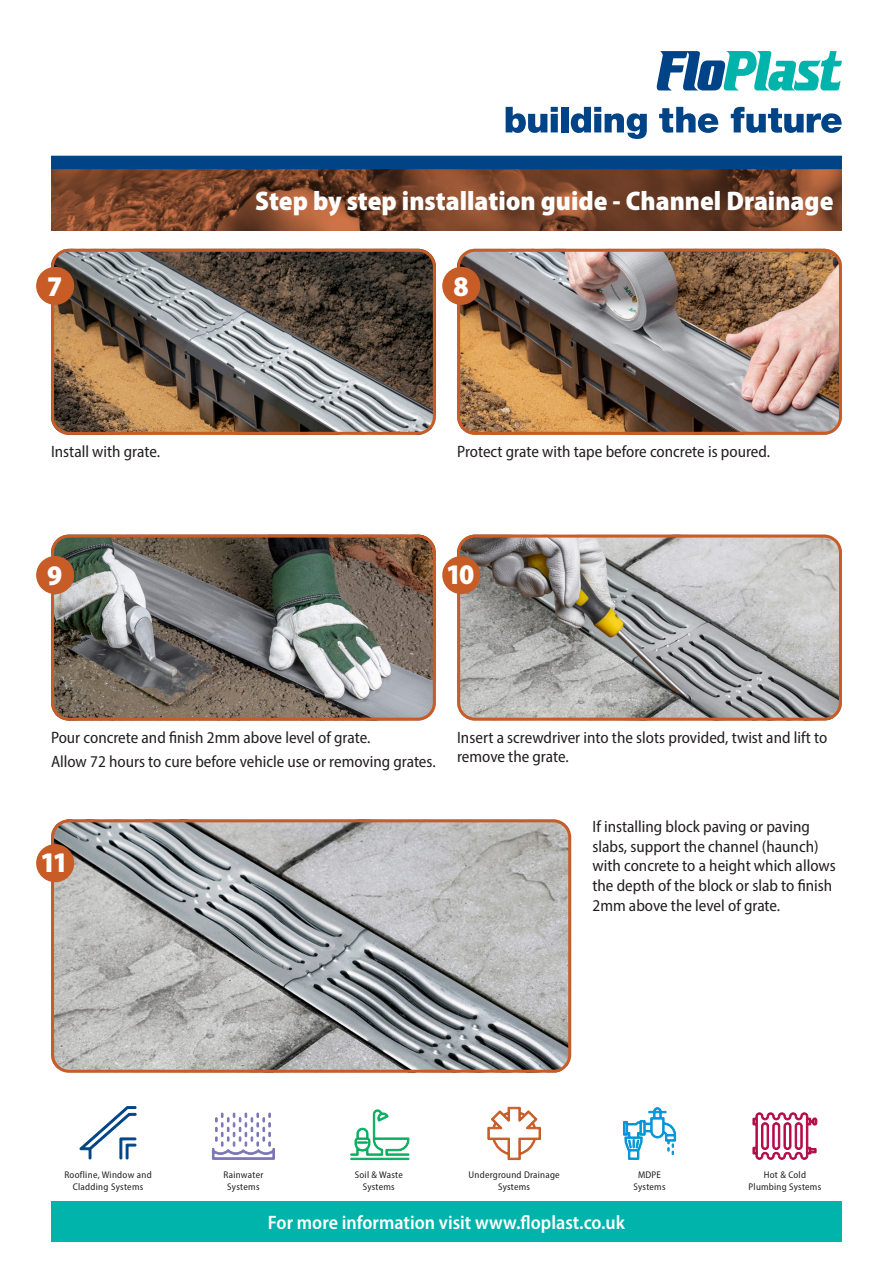
<style>
.page{position:relative;width:893px;height:1263px;background:#fff}
.page>*{position:absolute;margin:0;border:0;box-sizing:border-box;transform-origin:0 0}
.t1{font:900 semi-condensed 28.5px "Myriad Pro";color:#fff}
.t2{font:900 semi-condensed 27px "Myriad Pro";color:#fff}
.t3{font:600 semi-condensed 19.5px "Myriad Pro";color:#fff}
.t4{font:semi-condensed 16.5px/19.8px "Myriad Pro";color:#231f20}
.t5{font:semi-condensed 9.75px/11.7px "Myriad Pro";letter-spacing:.025em;color:#231f20;text-align:center}
</style>
<div class="page">
<svg style="left:506px;top:107px;width:52px;height:26px"></svg>
<div style="left:561px;top:107px;width:7px;height:25px;background:#014387"></div>
<svg style="left:571px;top:107px;width:76px;height:32px"></svg>
<svg style="left:659px;top:107px;width:59px;height:26px"></svg>
<svg style="left:731px;top:107px;width:111px;height:26px"></svg>
<svg style="left:656px;top:51px;width:186px;height:40px"></svg>
<svg style="left:51px;top:169px;width:791px;height:61px;background:#79442a"></svg>
<div style="left:51px;top:156px;width:791px;height:13px;background:#014387"></div>
<img style="left:52px;top:249px;width:380px;height:182px">
<div style="left:51px;top:249px;width:385px;height:186px;border:3px solid #c85c26;border-radius:16px"></div>
<img style="left:461px;top:249px;width:380px;height:182px">
<div style="left:457px;top:249px;width:385px;height:186px;border:3px solid #c85c26;border-radius:16px"></div>
<img style="left:52px;top:535px;width:380px;height:182px">
<div style="left:51px;top:535px;width:385px;height:186px;border:3px solid #c85c26;border-radius:16px"></div>
<img style="left:461px;top:535px;width:380px;height:182px">
<div style="left:457px;top:535px;width:385px;height:186px;border:3px solid #c85c26;border-radius:16px"></div>
<img style="left:55px;top:823px;width:512px;height:246px">
<div style="left:51px;top:819px;width:520px;height:254px;border:3px solid #c85c26;border-radius:16px"></div>
<div style="left:36px;top:267px;width:38px;height:38px;background:#c85c26;border-radius:50%"></div>
<div style="left:36px;top:556px;width:38px;height:38px;background:#c85c26;border-radius:50%"></div>
<div style="left:36px;top:844px;width:38px;height:38px;background:#c85c26;border-radius:50%"></div>
<div style="left:442px;top:267px;width:38px;height:38px;background:#c85c26;border-radius:50%"></div>
<div style="left:442px;top:556px;width:38px;height:38px;background:#c85c26;border-radius:50%"></div>
<div style="left:51px;top:1201px;width:791px;height:41px;background:#00b4ab"></div>
<svg style="left:79px;top:1106px;width:58px;height:53px"></svg>
<svg style="left:350px;top:1109px;width:59px;height:47px"></svg>
<div style="left:350px;top:1158px;width:59px;height:2px;border:1px solid #08ae5f"></div>
<svg style="left:487px;top:1107px;width:54px;height:53px"></svg>
<svg style="left:623px;top:1107px;width:53px;height:53px"></svg>
<svg style="left:752px;top:1112px;width:65px;height:48px"></svg>
<svg style="left:212px;top:1113px;width:63px;height:47px"></svg>
<p class="t1" style="left:47px;top:267px;width:17px">7</p>
<p class="t2" style="left:255px;top:183px;width:580px">Step by step installation guide - Channel Drainage</p>
<p class="t1" style="left:453px;top:267px;width:17px">8</p>
<p class="t4" style="left:51px;top:441px;width:111px">Install with grate.</p>
<p class="t4" style="left:457px;top:441px;width:314px">Protect grate with tape before concrete is poured.</p>
<p class="t1" style="left:47px;top:557px;width:17px">9</p>
<p class="t1" style="left:446px;top:556px;width:30px">10</p>
<p class="t4" style="left:51px;top:727px;width:321px">Pour concrete and finish 2mm above level of grate.</p>
<p class="t4" style="left:51px;top:751px;width:386px">Allow 72 hours to cure before vehicle use or removing grates.</p>
<p class="t1" style="left:40px;top:844px;width:29px">11</p>
<p class="t4" style="left:457px;top:727px;width:372px">Insert a screwdriver into the slots provided, twist and lift to remove the grate.</p>
<p class="t4" style="left:592px;top:816px;width:245px">If installing block paving or paving slabs, support the channel (haunch) with concrete to a height which allows the depth of the block or slab to finish 2mm above the level of grate.</p>
<p class="t5" style="left:64px;top:1169px;width:89px">Roofline, Window and<br>Cladding Systems</p>
<p class="t5" style="left:223px;top:1169px;width:41px">Rainwater<br>Systems</p>
<p class="t5" style="left:355px;top:1169px;width:50px">Soil &amp; Waste<br>Systems</p>
<p class="t5" style="left:469px;top:1169px;width:93px">Underground Drainage<br>Systems</p>
<p class="t5" style="left:633px;top:1169px;width:34px">MDPE<br>Systems</p>
<p class="t5" style="left:749px;top:1169px;width:74px">Hot &amp; Cold<br>Plumbing Systems</p>
<p class="t3" style="left:268px;top:1210px;width:359px">For more information visit www.floplast.co.uk</p>
</div>
